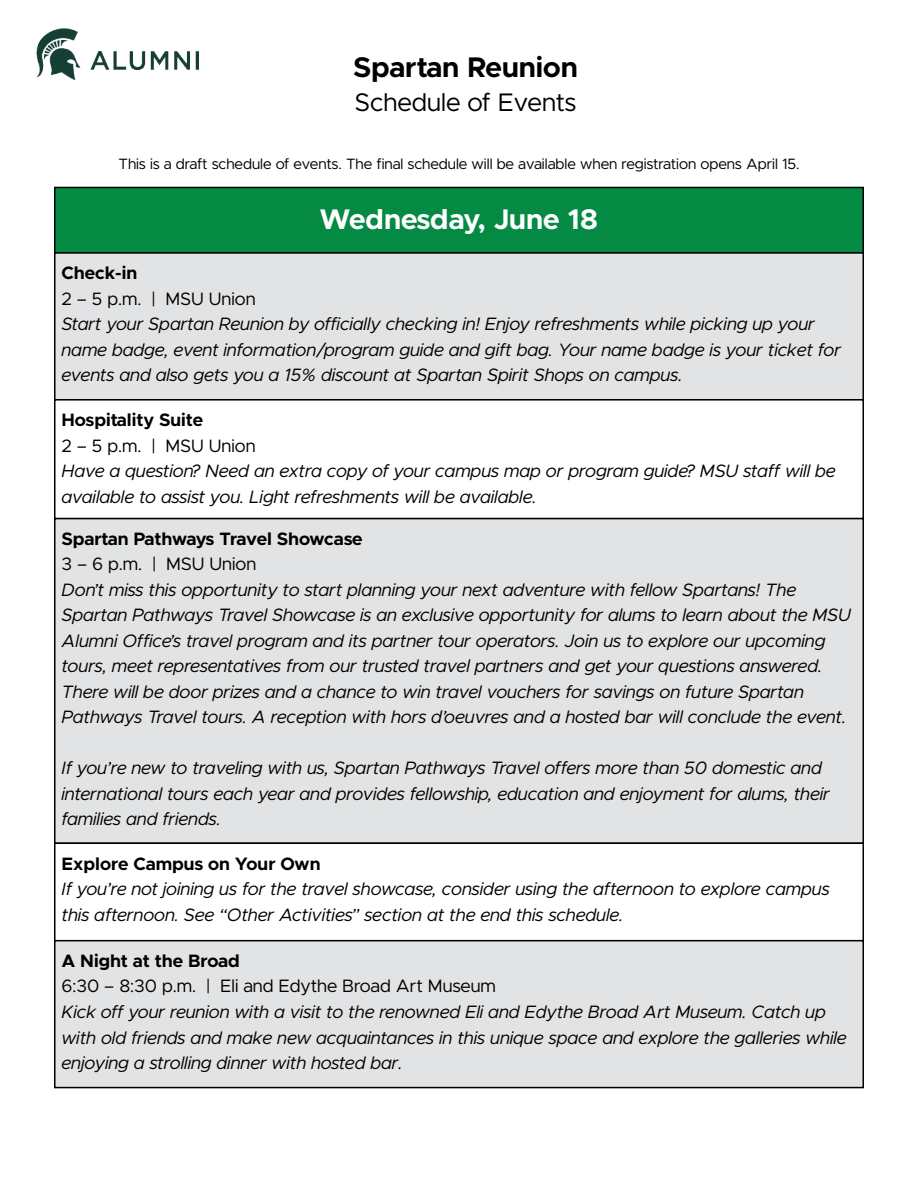
<style>
.page{position:relative;width:918px;height:1188px;background:#fff}
.page>*{position:absolute;margin:0;border:0;box-sizing:border-box;transform-origin:0 0}
.t1{font:700 28.5px "Metropolis";color:#fff}
.t2{font:700 28.5px "Metropolis";color:#000}
.t3{font:25.5px "Metropolis";color:#000}
.t4{font:italic 18px/25.5px "Metropolis";color:#000}
.t5{font:700 18px "Metropolis";color:#000}
.t6{font:18px "Metropolis";color:#000}
.t7{font:15px "Metropolis";color:#000}
</style>
<div class="page">
<img style="left:36px;top:28px;width:163px;height:52px">
<div style="left:55px;top:187px;width:808px;height:66px;background:#058a44"></div>
<div style="left:54px;top:187px;width:810px;height:67px;border:2px solid #000"></div>
<div style="left:55px;top:253px;width:808px;height:147px;background:#e2e3e4"></div>
<div style="left:54px;top:252px;width:810px;height:149px;border:2px solid #000"></div>
<div style="left:54px;top:399px;width:810px;height:120px;border:2px solid #000"></div>
<div style="left:55px;top:519px;width:808px;height:324px;background:#e2e3e4"></div>
<div style="left:54px;top:518px;width:810px;height:326px;border:2px solid #000"></div>
<div style="left:54px;top:843px;width:810px;height:98px;border:2px solid #000"></div>
<div style="left:55px;top:941px;width:808px;height:147px;background:#e2e3e4"></div>
<div style="left:54px;top:940px;width:810px;height:148px;border:2px solid #000"></div>
<h1 class="t2" style="left:353px;top:49px;width:226px">Spartan Reunion</h1>
<h2 class="t3" style="left:355px;top:87px;width:223px">Schedule of Events</h2>
<p class="t7" style="left:118px;top:154px;width:683px">This is a draft schedule of events. The final schedule will be available when registration opens April 15.</p>
<h1 class="t1" style="left:320px;top:201px;width:280px">Wednesday, June 18</h1>
<p class="t5" style="left:62px;top:262px;width:77px">Check-in</p>
<p class="t6" style="left:62px;top:287px;width:196px">2 – 5 p.m. | MSU Union</p>
<p class="t4" style="left:62px;top:311px;width:781px">Start your Spartan Reunion by officially checking in! Enjoy refreshments while picking up your name badge, event information/program guide and gift bag. Your name badge is your ticket for events and also gets you a 15% discount at Spartan Spirit Shops on campus.</p>
<p class="t5" style="left:62px;top:408px;width:143px">Hospitality Suite</p>
<p class="t6" style="left:62px;top:434px;width:196px">2 – 5 p.m. | MSU Union</p>
<p class="t4" style="left:62px;top:458px;width:776px">Have a question? Need an extra copy of your campus map or program guide? MSU staff will be available to assist you. Light refreshments will be available.</p>
<p class="t5" style="left:62px;top:527px;width:303px">Spartan Pathways Travel Showcase</p>
<p class="t6" style="left:62px;top:553px;width:196px">3 – 6 p.m. | MSU Union</p>
<p class="t4" style="left:62px;top:577px;width:791px">Don’t miss this opportunity to start planning your next adventure with fellow Spartans! The Spartan Pathways Travel Showcase is an exclusive opportunity for alums to learn about the MSU Alumni Office’s travel program and its partner tour operators. Join us to explore our upcoming tours, meet representatives from our trusted travel partners and get your questions answered.<br>There will be door prizes and a chance to win travel vouchers for savings on future Spartan Pathways Travel tours. A reception with hors d’oeuvres and a hosted bar will conclude the event.</p>
<p class="t4" style="left:62px;top:755px;width:770px">If you’re new to traveling with us, Spartan Pathways Travel offers more than 50 domestic and international tours each year and provides fellowship, education and enjoyment for alums, their families and friends.</p>
<p class="t5" style="left:62px;top:852px;width:260px">Explore Campus on Your Own</p>
<p class="t4" style="left:62px;top:876px;width:770px">If you’re not joining us for the travel showcase, consider using the afternoon to explore campus this afternoon. See “Other Activities” section at the end this schedule.</p>
<p class="t5" style="left:62px;top:949px;width:180px">A Night at the Broad</p>
<p class="t6" style="left:62px;top:975px;width:436px">6:30 – 8:30 p.m. | Eli and Edythe Broad Art Museum</p>
<p class="t4" style="left:62px;top:999px;width:787px">Kick off your reunion with a visit to the renowned Eli and Edythe Broad Art Museum. Catch up with old friends and make new acquaintances in this unique space and explore the galleries while enjoying a strolling dinner with hosted bar.</p>
</div>
